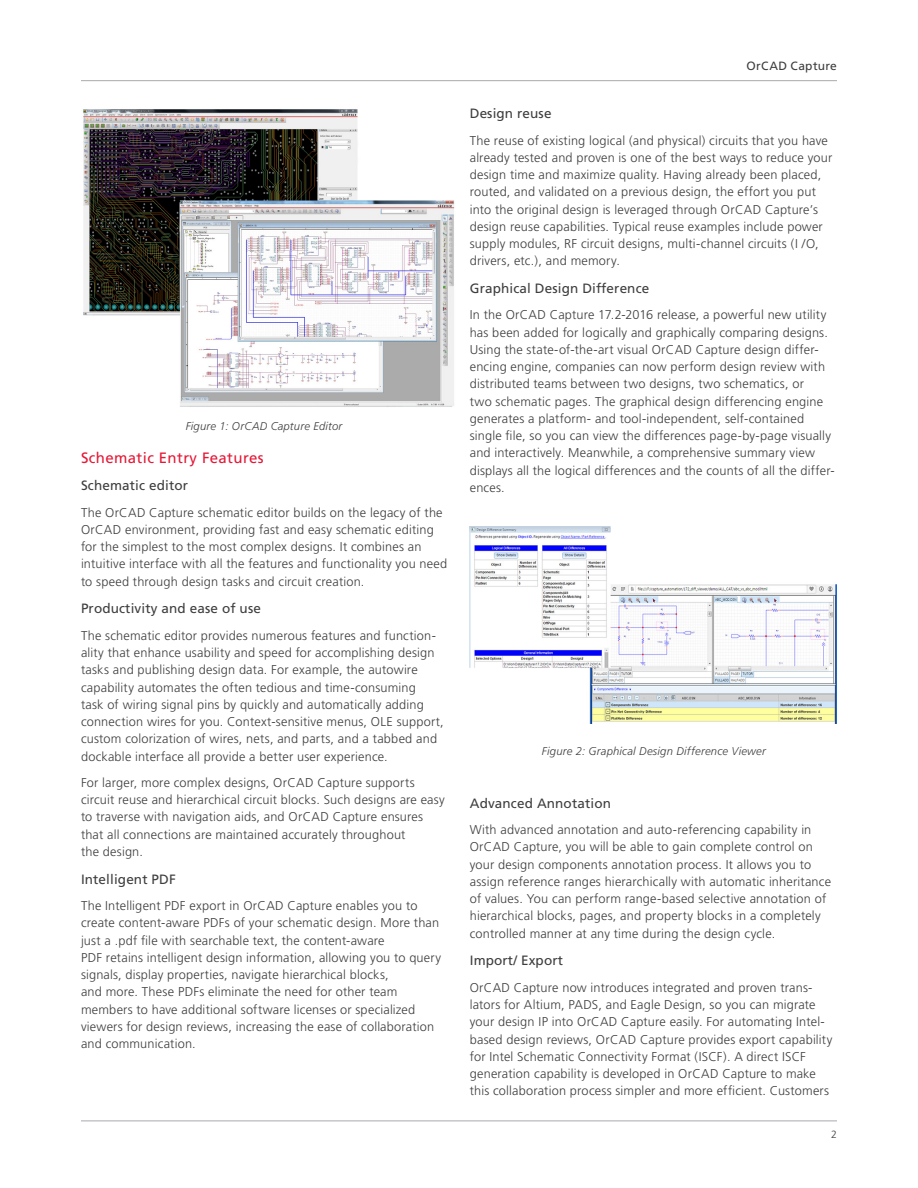
<style>
.page{position:relative;width:918px;height:1188px;background:#fff}
.page>*{position:absolute;margin:0;border:0;box-sizing:border-box;transform-origin:0 0}
.Body_Header_A{font:15px "Frutiger";letter-spacing:.025em;color:#e51836}
.Body_Header_B{font:13.5px "Frutiger";letter-spacing:.01em;color:#3e3e3f}
.Body{font:300 12.75px/17.2px "Frutiger";letter-spacing:.015em;color:#3e3e3f}
.t1{font:12px "Frutiger";letter-spacing:.03em;color:#3e3e3f}
.t2{font:italic 300 11.25px "Frutiger";letter-spacing:.02em;color:#3e3e3f}
.Folio{font:300 10.5px "Frutiger";color:#3e3e3f}
</style>
<div class="page">
<hr style="left:81px;top:80px;width:756px;height:1px;background:#b2b3b7">
<hr style="left:81px;top:1120px;width:756px;height:1px;background:#b2b3b7">
<img style="left:83px;top:109px;width:372px;height:298px">
<img style="left:470px;top:526px;width:367px;height:198px">
<p class="t2" style="left:186px;top:419px;width:158px">Figure 1: OrCAD Capture Editor</p>
<p class="Body_Header_A" style="left:81px;top:448px;width:184px">Schematic Entry Features</p>
<p class="Body_Header_B" style="left:81px;top:478px;width:109px">Schematic editor</p>
<p class="Body" style="left:81px;top:504px;width:368px">The OrCAD Capture schematic editor builds on the legacy of the OrCAD environment, providing fast and easy schematic editing for the simplest to the most complex designs. It combines an intuitive interface with all the features and functionality you need to speed through design tasks and circuit creation.</p>
<p class="Body_Header_B" style="left:81px;top:601px;width:181px">Productivity and ease of use</p>
<p class="Body" style="left:81px;top:627px;width:364px">The schematic editor provides numerous features and function&shy;ality that enhance usability and speed for accomplishing design tasks and publishing design data. For example, the autowire capability automates the often tedious and time-consuming<br>task of wiring signal pins by quickly and automatically adding connection wires for you. Context-sensitive menus, OLE support, custom colorization of wires, nets, and parts, and a tabbed and dockable interface all provide a better user experience.</p>
<p class="Body" style="left:81px;top:774px;width:365px">For larger, more complex designs, OrCAD Capture supports circuit reuse and hierarchical circuit blocks. Such designs are easy to traverse with navigation aids, and OrCAD Capture ensures that all connections are maintained accurately throughout<br>the design.</p>
<p class="Body_Header_B" style="left:81px;top:871px;width:96px">Intelligent PDF</p>
<p class="Body" style="left:81px;top:897px;width:362px">The Intelligent PDF export in OrCAD Capture enables you to create content-aware PDFs of your schematic design. More than just a .pdf file with searchable text, the content-aware<br>PDF retains intelligent design information, allowing you to query signals, display properties, navigate hierarchical blocks,<br>and more. These PDFs eliminate the need for other team members to have additional software licenses or specialized viewers for design reviews, increasing the ease of collaboration and communication.</p>
<p class="t1" style="left:747px;top:59px;width:92px">OrCAD Capture</p>
<p class="Body_Header_B" style="left:470px;top:106px;width:83px">Design reuse</p>
<p class="Body" style="left:470px;top:132px;width:364px">The reuse of existing logical (and physical) circuits that you have already tested and proven is one of the best ways to reduce your design time and maximize quality. Having already been placed, routed, and validated on a previous design, the effort you put into the original design is leveraged through OrCAD Capture’s design reuse capabilities. Typical reuse examples include power supply modules, RF circuit designs, multi-channel circuits (I /O, drivers, etc.), and memory.</p>
<p class="Body_Header_B" style="left:470px;top:280px;width:181px">Graphical Design Difference</p>
<p class="Body" style="left:470px;top:307px;width:366px">In the OrCAD Capture 17.2-2016 release, a powerful new utility has been added for logically and graphically comparing designs.<br>Using the state-of-the-art visual OrCAD Capture design differ&shy;encing engine, companies can now perform design review with distributed teams between two designs, two schematics, or<br>two schematic pages. The graphical design differencing engine generates a platform- and tool-independent, self-contained single file, so you can view the differences page-by-page visually and interactively. Meanwhile, a comprehensive summary view displays all the logical differences and the counts of all the differ&shy;ences.</p>
<p class="t2" style="left:542px;top:744px;width:226px">Figure 2: Graphical Design Difference Viewer</p>
<p class="Body_Header_B" style="left:470px;top:795px;width:143px">Advanced Annotation</p>
<p class="Body" style="left:470px;top:821px;width:363px">With advanced annotation and auto-referencing capability in OrCAD Capture, you will be able to gain complete control on your design components annotation process. It allows you to assign reference ranges hierarchically with automatic inheritance of values. You can perform range-based selective annotation of hierarchical blocks, pages, and property blocks in a completely controlled manner at any time during the design cycle.</p>
<p class="Body_Header_B" style="left:470px;top:953px;width:95px">Import/ Export</p>
<p class="Body" style="left:470px;top:979px;width:364px">OrCAD Capture now introduces integrated and proven trans&shy;lators for Altium, PADS, and Eagle Design, so you can migrate your design IP into OrCAD Capture easily. For automating Intel&shy;based design reviews, OrCAD Capture provides export capability for Intel Schematic Connectivity Format (ISCF). A direct ISCF generation capability is developed in OrCAD Capture to make this collaboration process simpler and more efficient. Customers</p>
<p class="Folio" style="left:831px;top:1128px;width:7px">2</p>
</div>
